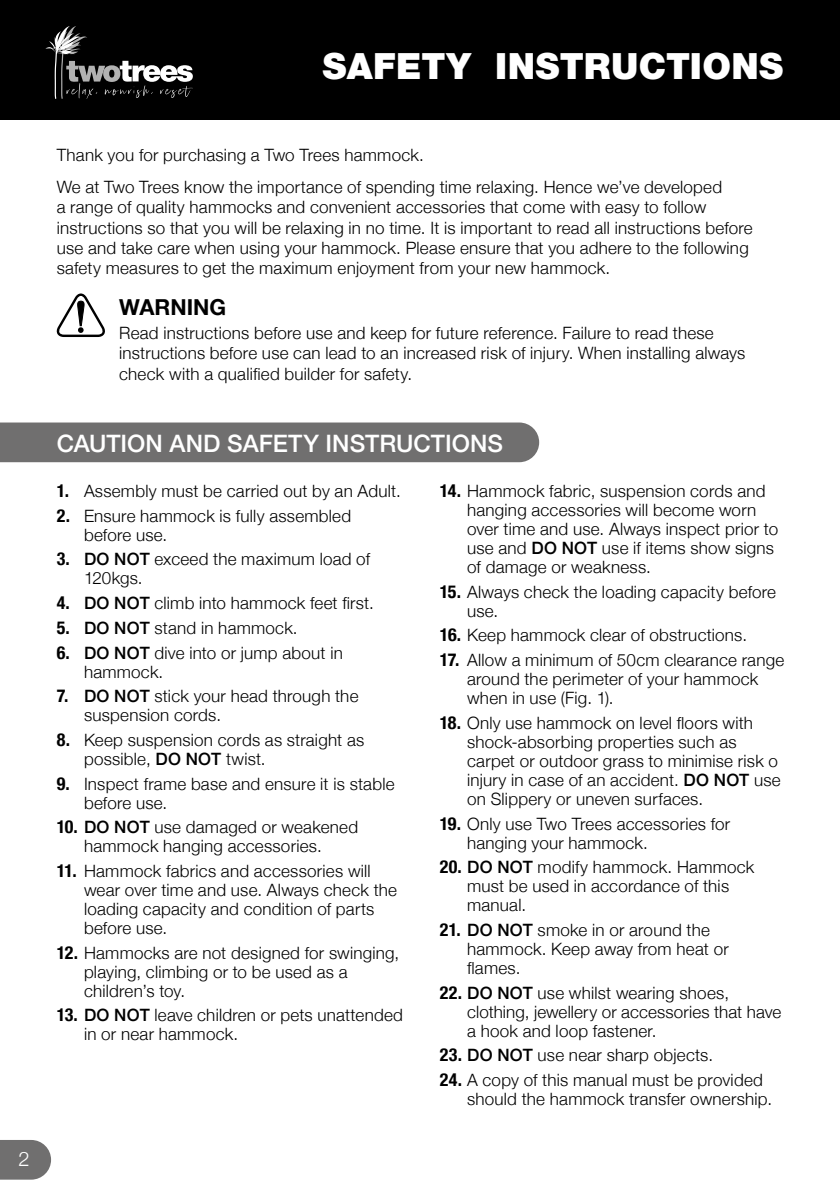
<style>
.page{position:relative;width:840px;height:1191px;background:#fff}
.page>*{position:absolute;margin:0;border:0;box-sizing:border-box;transform-origin:0 0}
.t1{font:900 36px "Helvetica Neue LT";letter-spacing:.01em;color:#fff}
.t2{font:500 24px "Helvetica Neue";color:#fff}
.t3{font:700 22px "Helvetica Neue";color:#000}
.t4{font:300 20px "Helvetica Neue";color:#fff}
.t5{font:300 17px/19px "Helvetica Neue";letter-spacing:.015em;color:#000}
.s1{font-family:"Helvetica Neue LT Com";font-weight:700;font-stretch:condensed;font-size:18px}
.s2{font-weight:500}
</style>
<div class="page">
<div style="left:0;top:0;width:839px;height:119px;background:#000"></div>
<svg style="left:45px;top:26px;width:148px;height:73px"></svg>
<svg style="left:0;top:1140px;width:51px;height:39px;background:#7b7a7a"></svg>
<div style="left:0;top:422px;width:539px;height:40px;background:#706f6f"></div>
<svg style="left:56px;top:293px;width:49px;height:44px"></svg>
<p class="t4" style="left:18px;top:1142px;width:13px">2</p>
<h1 class="t1" style="left:322px;top:44px;width:462px">SAFETY INSTRUCTIONS</h1>
<p class="t5" style="left:57px;top:138px;width:666px;line-height:31.8px">Thank you for purchasing a Two Trees hammock.<br>We at Two Trees know the importance of spending time relaxing. Hence we’ve developed</p>
<p class="t5" style="left:57px;top:196px;width:697px;line-height:20.4px">a range of quality hammocks and convenient accessories that come with easy to follow instructions so that you will be relaxing in no time. It is important to read all instructions before use and take care when using your hammock. Please ensure that you adhere to the following safety measures to get the maximum enjoyment from your new hammock.</p>
<p class="t3" style="left:119px;top:290px;width:108px">WARNING</p>
<p class="t5" style="left:119px;top:321px;width:627px;line-height:20.4px">Read instructions before use and keep for future reference. Failure to read these instructions before use can lead to an increased risk of injury. When installing always check with a qualified builder for safety.</p>
<h2 class="t2" style="left:57px;top:424px;width:447px">CAUTION AND SAFETY INSTRUCTIONS</h2>
<p class="t5" style="left:57px;top:480px;width:345px"><span class="s1">1.</span> Assembly must be carried out by an Adult.</p>
<p class="t5" style="left:84px;top:505px;width:268px;text-indent:-27px"><span class="s1">2.</span> Ensure hammock is fully assembled before use.</p>
<p class="t5" style="left:84px;top:548px;width:287px;text-indent:-27px"><span class="s1">3.</span> <span class="s2">DO NOT</span> exceed the maximum load of<br>120kgs.</p>
<p class="t5" style="left:57px;top:592px;width:318px"><span class="s1">4.</span> <span class="s2">DO NOT</span> climb into hammock feet first.</p>
<p class="t5" style="left:57px;top:617px;width:242px"><span class="s1">5.</span> <span class="s2">DO NOT</span> stand in hammock.</p>
<p class="t5" style="left:84px;top:641px;width:260px;text-indent:-27px"><span class="s1">6.</span> <span class="s2">DO NOT</span> dive into or jump about in hammock.</p>
<p class="t5" style="left:84px;top:685px;width:276px;text-indent:-27px"><span class="s1">7.</span> <span class="s2">DO NOT</span> stick your head through the suspension cords.</p>
<p class="t5" style="left:84px;top:729px;width:282px;text-indent:-27px"><span class="s1">8.</span> Keep suspension cords as straight as possible, <span class="s2">DO NOT</span> twist.</p>
<p class="t5" style="left:84px;top:772px;width:312px;text-indent:-27px"><span class="s1">9.</span> Inspect frame base and ensure it is stable before use.</p>
<p class="t5" style="left:57px;top:816px;width:303px;text-align:center"><span class="s1">10.</span> <span class="s2">DO NOT</span> use damaged or weakened hammock hanging accessories.</p>
<p class="t5" style="left:84px;top:860px;width:314px;text-indent:-27px"><span class="s1">11.</span> Hammock fabrics and accessories will wear over time and use. Always check the loading capacity and condition of parts before use.</p>
<p class="t5" style="left:84px;top:941px;width:317px;text-indent:-27px"><span class="s1">12.</span> Hammocks are not designed for swinging, playing, climbing or to be used as a children’s toy.</p>
<p class="t5" style="left:84px;top:1004px;width:320px;text-indent:-27px"><span class="s1">13.</span> <span class="s2">DO NOT</span> leave children or pets unattended in or near hammock.</p>
<p class="t5" style="left:467px;top:480px;width:312px;text-indent:-27px"><span class="s1">14.</span> Hammock fabric, suspension cords and hanging accessories will become worn over time and use. Always inspect prior to use and <span class="s2">DO NOT</span> use if items show signs of damage or weakness.</p>
<p class="t5" style="left:467px;top:581px;width:310px;text-indent:-27px"><span class="s1">15.</span> Always check the loading capacity before use.</p>
<p class="t5" style="left:439px;top:624px;width:309px"><span class="s1">16.</span> Keep hammock clear of obstructions.</p>
<p class="t5" style="left:467px;top:649px;width:318px;text-indent:-27px"><span class="s1">17.</span> Allow a minimum of 50cm clearance range around the perimeter of your hammock when in use (Fig. 1).</p>
<p class="t5" style="left:467px;top:712px;width:315px;text-indent:-27px"><span class="s1">18.</span> Only use hammock on level floors with shock-absorbing properties such as carpet or outdoor grass to minimise risk o injury in case of an accident. <span class="s2">DO NOT</span> use on Slippery or uneven surfaces.</p>
<p class="t5" style="left:467px;top:812px;width:264px;text-indent:-27px"><span class="s1">19.</span> Only use Two Trees accessories for hanging your hammock.</p>
<p class="t5" style="left:467px;top:856px;width:288px;text-indent:-27px"><span class="s1">20.</span> <span class="s2">DO NOT</span> modify hammock. Hammock must be used in accordance of this manual.</p>
<p class="t5" style="left:467px;top:919px;width:263px;text-indent:-27px"><span class="s1">21.</span> <span class="s2">DO NOT</span> smoke in or around the hammock. Keep away from heat or flames.</p>
<p class="t5" style="left:467px;top:981px;width:315px;text-indent:-27px"><span class="s1">22.</span> <span class="s2">DO NOT</span> use whilst wearing shoes, clothing, jewellery or accessories that have a hook and loop fastener.</p>
<p class="t5" style="left:439px;top:1044px;width:274px"><span class="s1">23.</span> <span class="s2">DO NOT</span> use near sharp objects.</p>
<p class="t5" style="left:467px;top:1069px;width:306px;text-indent:-27px"><span class="s1">24.</span> A copy of this manual must be provided should the hammock transfer ownership.</p>
</div>
